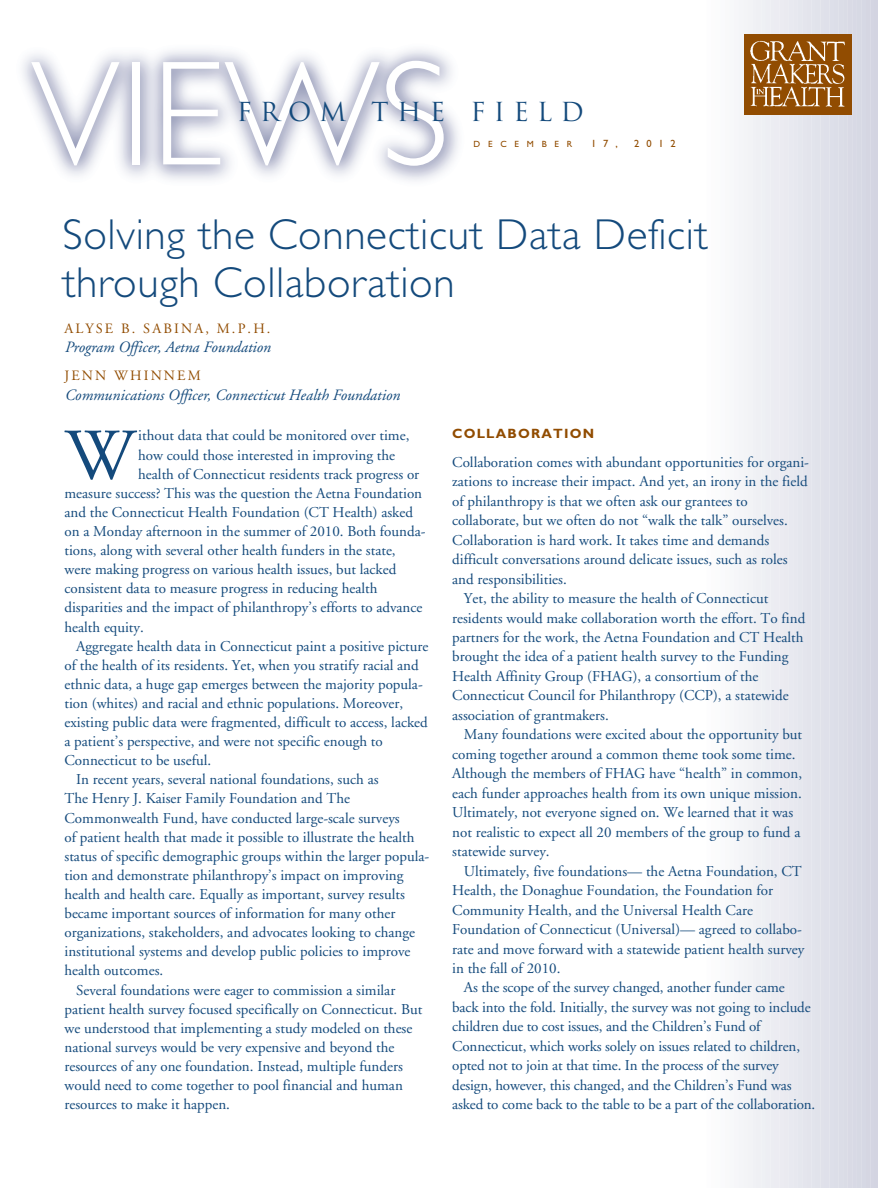
<style>
.page{position:relative;width:878px;height:1188px;background:#fff}
.page>*{position:absolute;margin:0;border:0;box-sizing:border-box;transform-origin:0 0}
.t1{font:72.6px "Adobe Garamond";color:#144a7c}
.t2{font:300 43.35px/48px "Gill Sans";letter-spacing:.015em;color:#144a7c}
.t3{font:25.5px "Trajan";letter-spacing:.325em;color:#144a7c}
.t4{font:italic 15.75px "Adobe Garamond";color:#144a7c}
.t5{font:15px "Adobe Garamond";color:#144a7c}
.t6{font:14.25px "Adobe Garamond";letter-spacing:.15em;color:#914c01}
.t7{font:700 13.5px "Gill Sans";letter-spacing:.09em;color:#914c01}
.t8{font:10.5px "Gill Sans";letter-spacing:.65em;color:#914c01}
.t9{font:9px "Gill Sans";letter-spacing:.865em;color:#914c01}
</style>
<div class="page">
<div style="left:712px;top:0;width:12px;height:1188px;background:#fbfcfc"></div>
<div style="left:725px;top:0;width:13px;height:1188px;background:#f7f8fa"></div>
<div style="left:734px;top:0;width:13px;height:1188px;background:#f4f5f8"></div>
<div style="left:743px;top:0;width:13px;height:1188px;background:#f2f3f6"></div>
<div style="left:757px;top:0;width:12px;height:1188px;background:#eef0f4"></div>
<div style="left:766px;top:0;width:13px;height:1188px;background:#ecedf2"></div>
<div style="left:775px;top:0;width:13px;height:1188px;background:#ebebf1"></div>
<div style="left:784px;top:0;width:13px;height:1188px;background:#e8e9f0"></div>
<div style="left:793px;top:0;width:13px;height:1188px;background:#e5e7ee"></div>
<div style="left:802px;top:0;width:13px;height:1188px;background:#e3e4ec"></div>
<div style="left:816px;top:0;width:12px;height:1188px;background:#e0e1ea"></div>
<div style="left:825px;top:0;width:13px;height:1188px;background:#dddfe9"></div>
<div style="left:834px;top:0;width:13px;height:1188px;background:#dbdde7"></div>
<div style="left:843px;top:0;width:13px;height:1188px;background:#d9dae5"></div>
<div style="left:852px;top:0;width:13px;height:1188px;background:#d7d9e4"></div>
<div style="left:861px;top:0;width:13px;height:1188px;background:#d5d6e2"></div>
<div style="left:871px;top:0;width:7px;height:1188px;background:#d3d4e1"></div>
<svg style="left:31px;top:62px;width:88px;height:103px"></svg>
<svg style="left:163px;top:62px;width:216px;height:103px"></svg>
<svg style="left:386px;top:61px;width:57px;height:105px"></svg>
<img style="left:744px;top:35px;width:107px;height:79px">
<h3 class="t3" style="left:237px;top:97px;width:348px">FROM THE FIELD</h3>
<p class="t9" style="left:473px;top:140px;width:100px">DECEMBER</p>
<p class="t8" style="left:591px;top:139px;width:28px">17,</p>
<p class="t8" style="left:634px;top:139px;width:43px">2012</p>
<h2 class="t2" style="left:62px;top:214px;width:647px">Solving the Connecticut Data Deficit through Collaboration</h2>
<p class="t6" style="left:64px;top:322px;width:207px">ALYSE B. SABINA, M.P.H.</p>
<p class="t4" style="left:64px;top:341px;width:207px">Program Officer, Aetna Foundation</p>
<p class="t6" style="left:64px;top:370px;width:138px">JENN WHINNEM</p>
<p class="t4" style="left:64px;top:388px;width:337px">Communications Officer, Connecticut Health Foundation</p>
<h1 class="t1" style="left:65px;top:427px;width:71px">W</h1>
<p class="t5" style="left:138px;top:430px;width:273px">ithout data that could be monitored over time,</p>
<p class="t5" style="left:138px;top:449px;width:258px">how could those interested in improving the</p>
<p class="t5" style="left:138px;top:468px;width:282px">health of Connecticut residents track progress or</p>
<p class="t5" style="left:64px;top:487px;width:359px">measure success? This was the question the Aetna Foundation</p>
<p class="t5" style="left:64px;top:506px;width:350px">and the Connecticut Health Foundation (CT Health) asked</p>
<p class="t5" style="left:64px;top:525px;width:362px">on a Monday afternoon in the summer of 2010. Both founda-</p>
<p class="t5" style="left:64px;top:544px;width:333px">tions, along with several other health funders in the state,</p>
<p class="t5" style="left:64px;top:563px;width:333px">were making progress on various health issues, but lacked</p>
<p class="t5" style="left:64px;top:583px;width:314px">consistent data to measure progress in reducing health</p>
<p class="t5" style="left:64px;top:602px;width:359px">disparities and the impact of philanthropy’s efforts to advance</p>
<p class="t5" style="left:64px;top:621px;width:81px">health equity.</p>
<p class="t5" style="left:76px;top:640px;width:354px">Aggregate health data in Connecticut paint a positive picture</p>
<p class="t5" style="left:64px;top:659px;width:356px">of the health of its residents. Yet, when you stratify racial and</p>
<p class="t5" style="left:64px;top:678px;width:360px">ethnic data, a huge gap emerges between the majority popula-</p>
<p class="t5" style="left:64px;top:697px;width:340px">tion (whites) and racial and ethnic populations. Moreover,</p>
<p class="t5" style="left:64px;top:716px;width:365px">existing public data were fragmented, difficult to access, lacked</p>
<p class="t5" style="left:64px;top:735px;width:320px">a patient’s perspective, and were not specific enough to</p>
<p class="t5" style="left:64px;top:755px;width:148px">Connecticut to be useful.</p>
<p class="t5" style="left:76px;top:774px;width:304px">In recent years, several national foundations, such as</p>
<p class="t5" style="left:64px;top:793px;width:287px">The Henry J. Kaiser Family Foundation and The</p>
<p class="t5" style="left:64px;top:812px;width:337px">Commonwealth Fund, have conducted large-scale surveys</p>
<p class="t5" style="left:64px;top:831px;width:351px">of patient health that made it possible to illustrate the health</p>
<p class="t5" style="left:64px;top:850px;width:366px">status of specific demographic groups within the larger popula-</p>
<p class="t5" style="left:64px;top:869px;width:340px">tion and demonstrate philanthropy’s impact on improving</p>
<p class="t5" style="left:64px;top:888px;width:342px">health and health care. Equally as important, survey results</p>
<p class="t5" style="left:64px;top:907px;width:332px">became important sources of information for many other</p>
<p class="t5" style="left:64px;top:927px;width:352px">organizations, stakeholders, and advocates looking to change</p>
<p class="t5" style="left:64px;top:946px;width:347px">institutional systems and develop public policies to improve</p>
<p class="t5" style="left:64px;top:965px;width:100px">health outcomes.</p>
<p class="t5" style="left:76px;top:984px;width:320px">Several foundations were eager to commission a similar</p>
<p class="t5" style="left:64px;top:1003px;width:359px">patient health survey focused specifically on Connecticut. But</p>
<p class="t5" style="left:64px;top:1022px;width:349px">we understood that implementing a study modeled on these</p>
<p class="t5" style="left:64px;top:1041px;width:331px">national surveys would be very expensive and beyond the</p>
<p class="t5" style="left:64px;top:1060px;width:340px">resources of any one foundation. Instead, multiple funders</p>
<p class="t5" style="left:64px;top:1079px;width:340px">would need to come together to pool financial and human</p>
<p class="t5" style="left:64px;top:1099px;width:167px">resources to make it happen.</p>
<p class="t7" style="left:452px;top:429px;width:143px">COLLABORATION</p>
<p class="t5" style="left:452px;top:456px;width:358px">Collaboration comes with abundant opportunities for organi-</p>
<p class="t5" style="left:452px;top:476px;width:357px">zations to increase their impact. And yet, an irony in the field</p>
<p class="t5" style="left:452px;top:495px;width:297px">of philanthropy is that we often ask our grantees to</p>
<p class="t5" style="left:452px;top:514px;width:337px">collaborate, but we often do not “walk the talk” ourselves.</p>
<p class="t5" style="left:452px;top:534px;width:318px">Collaboration is hard work. It takes time and demands</p>
<p class="t5" style="left:452px;top:553px;width:337px">difficult conversations around delicate issues, such as roles</p>
<p class="t5" style="left:452px;top:573px;width:116px">and responsibilities.</p>
<p class="t5" style="left:464px;top:592px;width:306px">Yet, the ability to measure the health of Connecticut</p>
<p class="t5" style="left:452px;top:612px;width:354px">residents would make collaboration worth the effort. To find</p>
<p class="t5" style="left:452px;top:631px;width:353px">partners for the work, the Aetna Foundation and CT Health</p>
<p class="t5" style="left:452px;top:651px;width:338px">brought the idea of a patient health survey to the Funding</p>
<p class="t5" style="left:452px;top:670px;width:308px">Health Affinity Group (FHAG), a consortium of the</p>
<p class="t5" style="left:452px;top:690px;width:338px">Connecticut Council for Philanthropy (CCP), a statewide</p>
<p class="t5" style="left:452px;top:709px;width:158px">association of grantmakers.</p>
<p class="t5" style="left:464px;top:729px;width:340px">Many foundations were excited about the opportunity but</p>
<p class="t5" style="left:452px;top:748px;width:345px">coming together around a common theme took some time.</p>
<p class="t5" style="left:452px;top:768px;width:351px">Although the members of FHAG have “health” in common,</p>
<p class="t5" style="left:452px;top:787px;width:351px">each funder approaches health from its own unique mission.</p>
<p class="t5" style="left:452px;top:807px;width:342px">Ultimately, not everyone signed on. We learned that it was</p>
<p class="t5" style="left:452px;top:826px;width:350px">not realistic to expect all 20 members of the group to fund a</p>
<p class="t5" style="left:452px;top:845px;width:99px">statewide survey.</p>
<p class="t5" style="left:464px;top:865px;width:339px">Ultimately, five foundations— the Aetna Foundation, CT</p>
<p class="t5" style="left:452px;top:884px;width:322px">Health, the Donaghue Foundation, the Foundation for</p>
<p class="t5" style="left:452px;top:904px;width:302px">Community Health, and the Universal Health Care</p>
<p class="t5" style="left:452px;top:923px;width:351px">Foundation of Connecticut (Universal)— agreed to collabo-</p>
<p class="t5" style="left:452px;top:943px;width:353px">rate and move forward with a statewide patient health survey</p>
<p class="t5" style="left:452px;top:962px;width:110px">in the fall of 2010.</p>
<p class="t5" style="left:464px;top:982px;width:322px">As the scope of the survey changed, another funder came</p>
<p class="t5" style="left:452px;top:1001px;width:360px">back into the fold. Initially, the survey was not going to include</p>
<p class="t5" style="left:452px;top:1021px;width:310px">children due to cost issues, and the Children’s Fund of</p>
<p class="t5" style="left:452px;top:1040px;width:349px">Connecticut, which works solely on issues related to children,</p>
<p class="t5" style="left:452px;top:1060px;width:328px">opted not to join at that time. In the process of the survey</p>
<p class="t5" style="left:452px;top:1079px;width:341px">design, however, this changed, and the Children’s Fund was</p>
<p class="t5" style="left:452px;top:1099px;width:364px">asked to come back to the table to be a part of the collaboration.</p>
</div>
